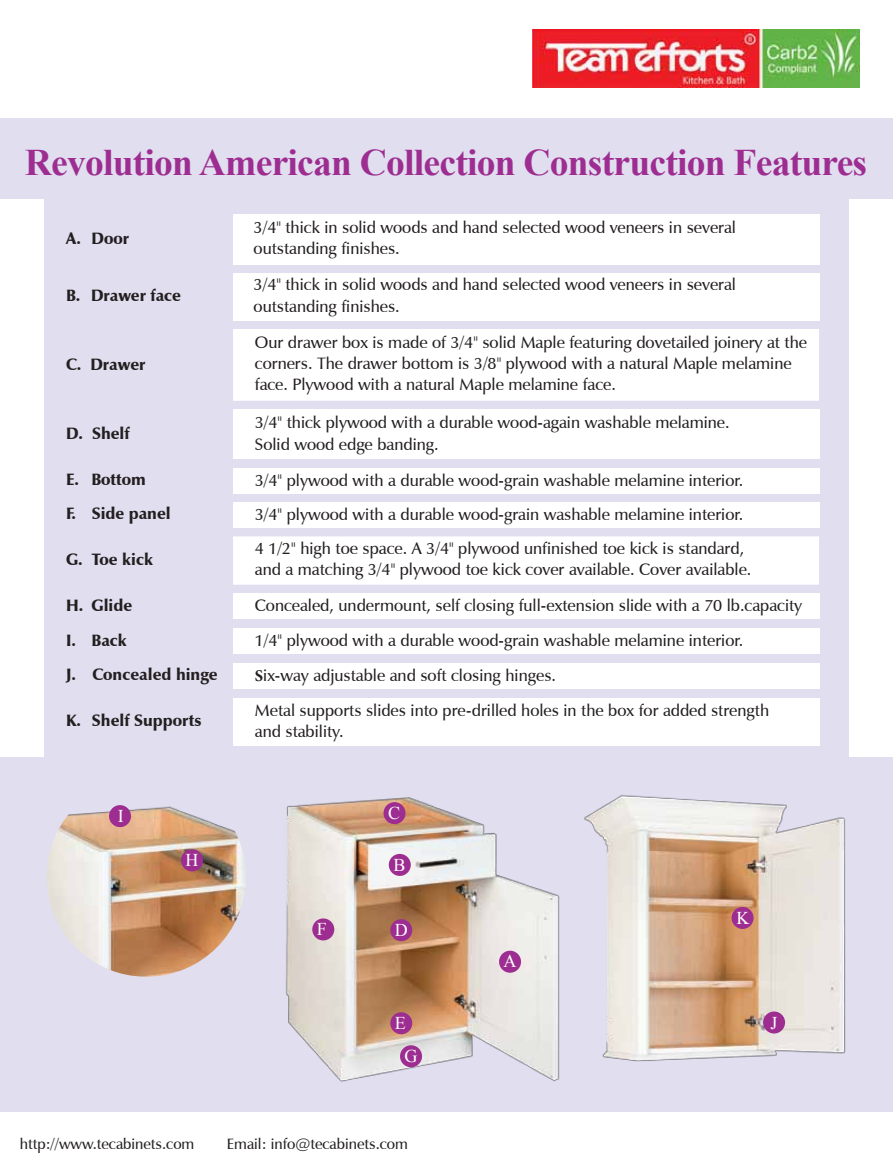
<style>
.page{position:relative;width:893px;height:1170px;background:#fff}
.page>*{position:absolute;margin:0;border:0;box-sizing:border-box;transform-origin:0 0}
.t1{font:700 37.5px "Times New Roman";letter-spacing:-.02em;color:#9e2d91}
.t2{font:18px/33px "Times New Roman";color:#fff}
.t3{font:600 16.5px/21.5px "Zapf Humanist 601 BT";color:#231f20}
.t4{font:900 16.5px "Zapf Humanist 601 BT";color:#231f20}
.t5{font:600 15px "Zapf Humanist 601 BT";color:#231f20}
.s1{font-family:"Minion Pro";font-weight:700}
</style>
<div class="page">
<div style="left:0;top:757px;width:893px;height:354px;background:#e0deef"></div>
<div style="left:44px;top:122px;width:804px;height:635px;background:#e0deef"></div>
<div style="left:0;top:118px;width:893px;height:80px;background:#e0deef"></div>
<div style="left:233px;top:214px;width:586px;height:50px;background:#fff"></div>
<div style="left:233px;top:273px;width:586px;height:47px;background:#fff"></div>
<div style="left:233px;top:329px;width:586px;height:72px;background:#fff"></div>
<div style="left:233px;top:409px;width:586px;height:50px;background:#fff"></div>
<div style="left:233px;top:468px;width:586px;height:25px;background:#fff"></div>
<div style="left:233px;top:502px;width:586px;height:25px;background:#fff"></div>
<div style="left:233px;top:536px;width:586px;height:48px;background:#fff"></div>
<div style="left:233px;top:593px;width:586px;height:26px;background:#fff"></div>
<div style="left:233px;top:628px;width:586px;height:26px;background:#fff"></div>
<div style="left:233px;top:663px;width:586px;height:25px;background:#fff"></div>
<div style="left:233px;top:697px;width:586px;height:48px;background:#fff"></div>
<img style="left:584px;top:795px;width:262px;height:267px">
<img style="left:286px;top:797px;width:274px;height:285px">
<img style="left:46px;top:805px;width:200px;height:171px">
<div style="left:499px;top:950px;width:22px;height:22px;background:#9e2d91;border-radius:50%"></div>
<div style="left:763px;top:1011px;width:22px;height:22px;background:#9e2d91;border-radius:50%"></div>
<div style="left:732px;top:906px;width:21px;height:22px;background:#9e2d91;border-radius:50%"></div>
<div style="left:389px;top:853px;width:22px;height:22px;background:#9e2d91;border-radius:50%"></div>
<div style="left:384px;top:802px;width:21px;height:22px;background:#9e2d91;border-radius:50%"></div>
<div style="left:390px;top:919px;width:22px;height:22px;background:#9e2d91;border-radius:50%"></div>
<div style="left:312px;top:918px;width:22px;height:22px;background:#9e2d91;border-radius:50%"></div>
<div style="left:181px;top:849px;width:22px;height:22px;background:#9e2d91;border-radius:50%"></div>
<div style="left:109px;top:805px;width:22px;height:22px;background:#9e2d91;border-radius:50%"></div>
<div style="left:390px;top:1012px;width:22px;height:22px;background:#9e2d91;border-radius:50%"></div>
<div style="left:400px;top:1045px;width:22px;height:22px;background:#9e2d91;border-radius:50%"></div>
<img style="left:533px;top:29px;width:327px;height:59px">
<h1 class="t1" style="left:25px;top:136px;width:844px">Revolution American Collection Construction Features</h1>
<p class="t4" style="left:66px;top:228px;width:65px">A. Door</p>
<p class="t4" style="left:66px;top:285px;width:117px">B. Drawer face</p>
<p class="t4" style="left:66px;top:353px;width:81px">C. Drawer</p>
<p class="t4" style="left:66px;top:423px;width:65px">D. Shelf</p>
<p class="t3" style="left:254px;top:216px;width:484px">3/4" thick in solid woods and hand selected wood veneers in several outstanding finishes.</p>
<p class="t3" style="left:254px;top:274px;width:484px">3/4" thick in solid woods and hand selected wood veneers in several outstanding finishes.</p>
<p class="t3" style="left:255px;top:331px;width:554px">Our drawer box is made of 3/4" solid Maple featuring dovetailed joinery at the corners. The drawer bottom is 3/8" plywood with a natural Maple melamine face. Plywood with a natural Maple melamine face.</p>
<p class="t3" style="left:255px;top:412px;width:476px">3/4" thick plywood with a durable wood-again washable melamine.<br>Solid wood edge banding.</p>
<p class="t4" style="left:66px;top:469px;width:81px">E. Bottom</p>
<p class="t3" style="left:255px;top:469px;width:490px">3/4" plywood with a durable wood-grain washable melamine interior.</p>
<p class="t4" style="left:66px;top:503px;width:106px">F. Side panel</p>
<p class="t3" style="left:255px;top:503px;width:490px">3/4" plywood with a durable wood-grain washable melamine interior.</p>
<p class="t4" style="left:66px;top:549px;width:89px">G. Toe kick</p>
<p class="t3" style="left:255px;top:537px;width:498px">4 1/2" high toe space. A 3/4" plywood unfinished toe kick is standard, and a matching 3/4" plywood toe kick cover available. Cover available.</p>
<p class="t4" style="left:66px;top:595px;width:68px">H. Glide</p>
<p class="t3" style="left:255px;top:594px;width:549px">Concealed, undermount, self closing full-extension slide with a 70 lb.capacity</p>
<p class="t4" style="left:66px;top:630px;width:63px">I. Back</p>
<p class="t3" style="left:255px;top:629px;width:490px">1/4" plywood with a durable wood-grain washable melamine interior.</p>
<p class="t4" style="left:66px;top:664px;width:153px">J. Concealed hinge</p>
<p class="t3" style="left:255px;top:664px;width:303px"><span class="s1">S</span>ix-way adjustable and soft closing hinges.</p>
<p class="t4" style="left:66px;top:710px;width:137px">K. Shelf Supports</p>
<p class="t3" style="left:255px;top:699px;width:516px">Metal supports slides into pre-drilled holes in the box for added strength and stability.</p>
<p class="t2" style="left:118px;top:798px;width:7px">I</p>
<p class="t2" style="left:186px;top:843px;width:14px">H</p>
<p class="t2" style="left:388px;top:795px;width:14px">C</p>
<p class="t2" style="left:393px;top:847px;width:14px">B</p>
<p class="t2" style="left:317px;top:912px;width:12px">F</p>
<p class="t2" style="left:395px;top:912px;width:14px">D</p>
<p class="t2" style="left:405px;top:1005px;width:14px;text-indent:-10px">E<br>G</p>
<p class="t5" style="left:20px;top:1134px;width:176px">http://www.tecabinets.com</p>
<p class="t5" style="left:227px;top:1134px;width:183px">Email: info@tecabinets.com</p>
<p class="t2" style="left:504px;top:944px;width:14px">A</p>
<p class="t2" style="left:736px;top:900px;width:14px">K</p>
<p class="t2" style="left:771px;top:1005px;width:9px">J</p>
</div>
